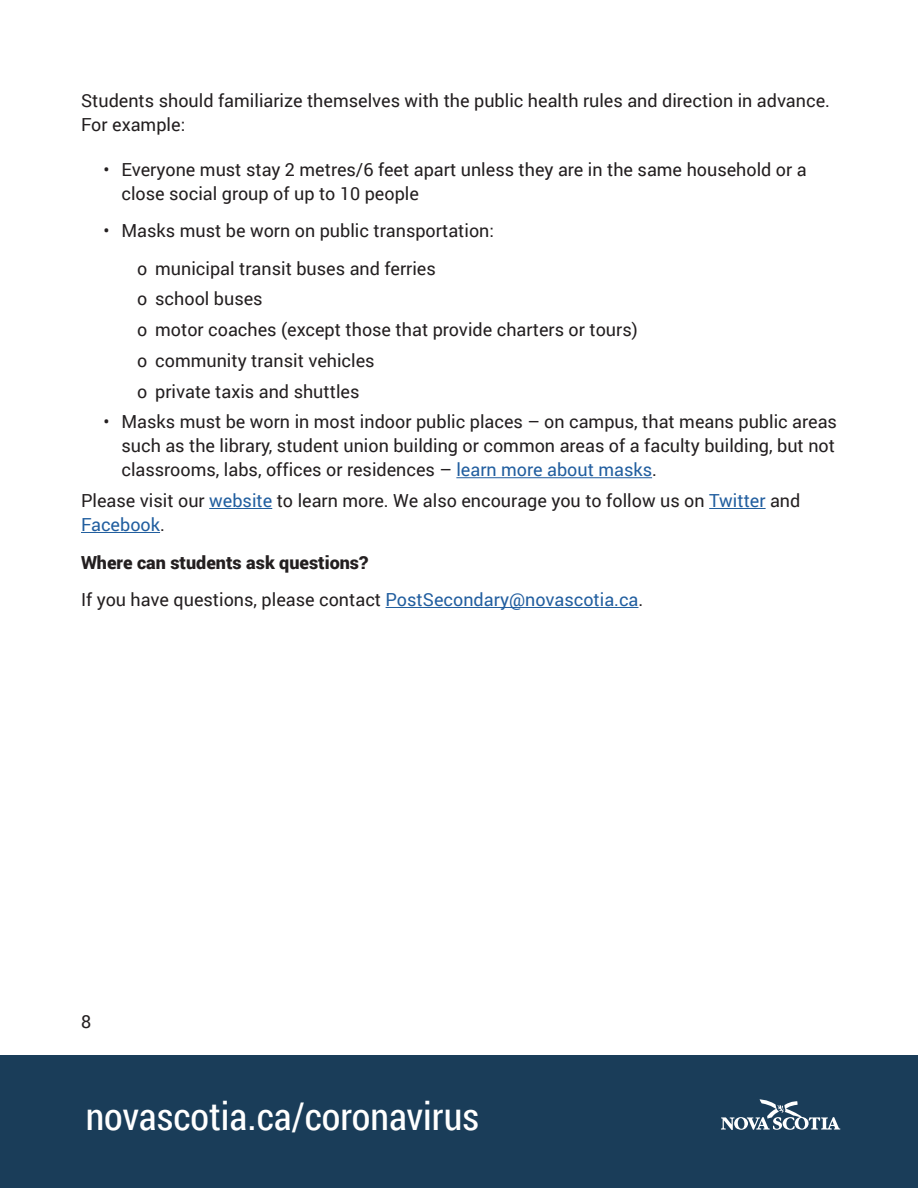
<style>
.page{position:relative;width:918px;height:1188px;background:#fff}
.page>*{position:absolute;margin:0;border:0;box-sizing:border-box;transform-origin:0 0}
.t1{font:38.25px "Roboto Condensed";color:#fff}
.Bullets_1{font:18px/24px "Roboto";color:#231f20}
.Body{font:18px/24px "Roboto";color:#231f20}
.Paragraph_Style_1{font:18px "Roboto";color:#231f20}
.Body-2{font:900 18px "Roboto";color:#231f20}
.s1{color:#215e9f}
</style>
<div class="page">
<div style="left:0;top:1055px;width:918px;height:133px;background:#1a3d59"></div>
<svg style="left:721px;top:1099px;width:119px;height:31px"></svg>
<hr style="left:456px;top:477px;width:196px;height:1px;background:#215e9f">
<hr style="left:209px;top:508px;width:63px;height:1px;background:#215e9f">
<hr style="left:709px;top:508px;width:57px;height:1px;background:#215e9f">
<hr style="left:81px;top:532px;width:79px;height:1px;background:#215e9f">
<hr style="left:386px;top:607px;width:252px;height:1px;background:#215e9f">
<p class="Body" style="left:81px;top:88px;width:751px">Students should familiarize themselves with the public health rules and direction in advance.<br>For example:</p>
<p class="Bullets_1" style="left:122px;top:157px;width:687px;text-indent:-18px">• Everyone must stay 2 metres/6 feet apart unless they are in the same household or a close social group of up to 10 people</p>
<p class="Bullets_1" style="left:104px;top:218px;width:392px">• Masks must be worn on public transportation:</p>
<p class="Paragraph_Style_1" style="left:137px;top:256px;width:300px">o municipal transit buses and ferries</p>
<p class="Paragraph_Style_1" style="left:137px;top:286px;width:127px">o school buses</p>
<p class="Paragraph_Style_1" style="left:137px;top:317px;width:502px">o motor coaches (except those that provide charters or tours)</p>
<p class="Paragraph_Style_1" style="left:137px;top:348px;width:239px">o community transit vehicles</p>
<p class="Paragraph_Style_1" style="left:137px;top:379px;width:224px">o private taxis and shuttles</p>
<p class="Bullets_1" style="left:122px;top:409px;width:717px;text-align:justify;text-indent:-18px">• Masks must be worn in most indoor public places – on campus, that means public areas such as the library, student union building or common areas of a faculty building, but not classrooms, labs, offices or residences – <span class="s1">learn more about masks</span>.</p>
<p class="Body" style="left:81px;top:488px;width:721px">Please visit our <span class="s1">website</span> to learn more. We also encourage you to follow us on <span class="s1">Twitter</span> and<br><span class="s1">Facebook</span>.</p>
<p class="Body-2" style="left:81px;top:550px;width:289px">Where can students ask questions?</p>
<p class="Body" style="left:81px;top:587px;width:564px">If you have questions, please contact <span class="s1">PostSecondary@novascotia.ca</span>.</p>
<p class="Bullets_1" style="left:81px;top:1008px;width:12px">8</p>
<h1 class="t1" style="left:86px;top:1090px;width:395px">novascotia.ca/coronavirus</h1>
</div>
